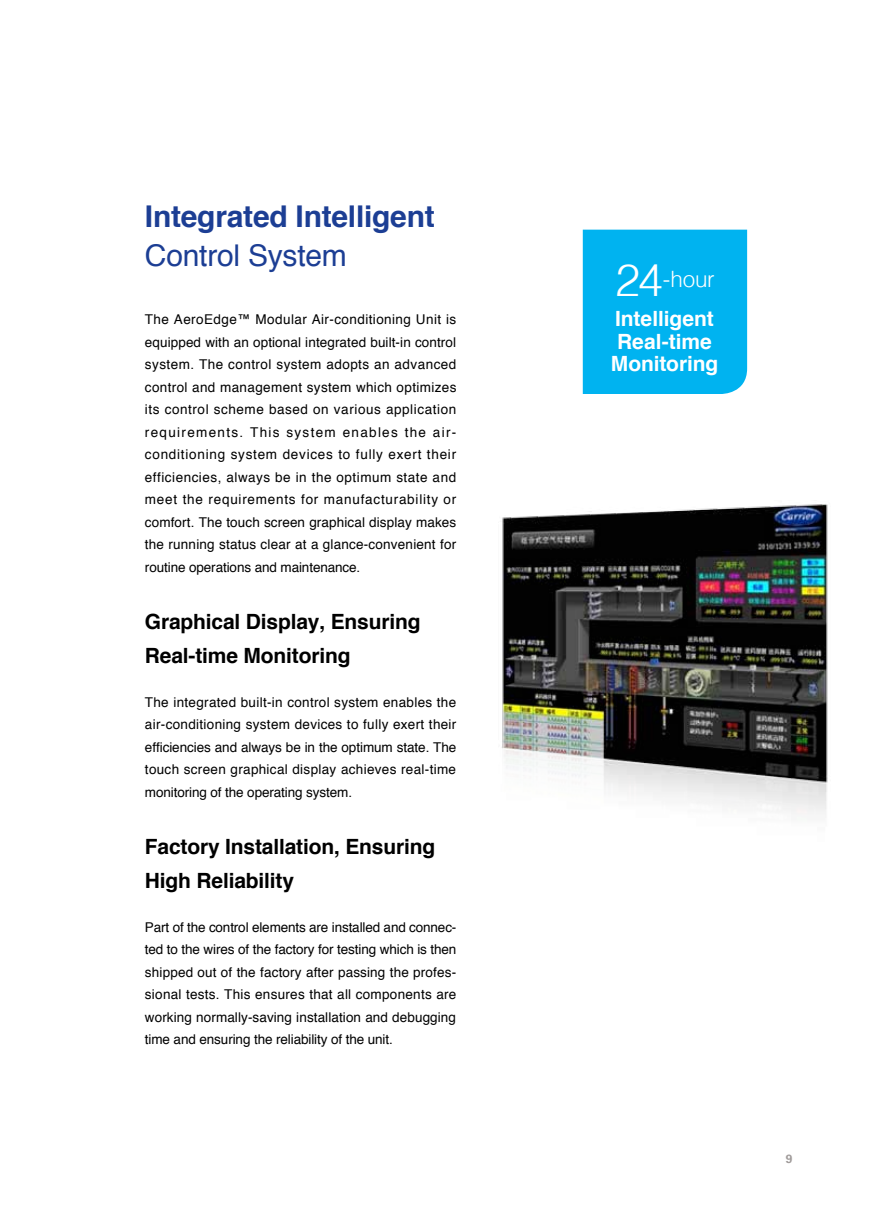
<style>
.page{position:relative;width:893px;height:1212px;background:#fff}
.page>*{position:absolute;margin:0;border:0;box-sizing:border-box;transform-origin:0 0}
.t1{font:700 30px "Helvetica";letter-spacing:-.01em;color:#1c3e94}
.t2{font:30px "Helvetica";letter-spacing:-.01em;color:#1c3e94}
.t3{font:300 22.5px "Helvetica";color:#fff}
.t4{font:700 21px/34.5px "Helvetica";letter-spacing:-.01em;color:#000}
.t5{font:700 21px/22.5px "Helvetica";letter-spacing:-.005em;color:#fff;text-align:center}
.t6{font:13.5px/22.5px "Helvetica";letter-spacing:-.01em;color:#000;text-align:justify}
.t7{font:12px "FZDHTJW GB1 0";color:#a19c9b}
.s1{font-size:45px}
</style>
<div class="page">
<img style="left:502px;top:504px;width:326px;height:311px">
<div style="left:583px;top:230px;width:164px;height:164px;background:#00b3f0"></div>
<h1 class="t1" style="left:145px;top:193px;width:291px">Integrated Intelligent</h1>
<h1 class="t2" style="left:145px;top:233px;width:203px">Control System</h1>
<p class="t6" style="left:145px;top:308px;width:313px">The AeroEdge™ Modular Air-conditioning Unit is equipped with an optional integrated built-in control system. The control system adopts an advanced control and management system which optimizes its control scheme based on various application requirements. This system enables the air&shy;conditioning system devices to fully exert their efficiencies, always be in the optimum state and meet the requirements for manufacturability or comfort. The touch screen graphical display makes the running status clear at a glance-convenient for routine operations and maintenance.</p>
<h3 class="t4" style="left:145px;top:604px;width:277px">Graphical Display, Ensuring<br>Real-time Monitoring</h3>
<p class="t6" style="left:145px;top:691px;width:313px">The integrated built-in control system enables the air-conditioning system devices to fully exert their efficiencies and always be in the optimum state. The touch screen graphical display achieves real-time monitoring of the operating system.</p>
<h3 class="t4" style="left:145px;top:829px;width:292px">Factory Installation, Ensuring<br>High Reliability</h3>
<p class="t6" style="left:145px;top:916px;width:313px">Part of the control elements are installed and connec&shy;ted to the wires of the factory for testing which is then shipped out of the factory after passing the profes&shy;sional tests. This ensures that all components are working normally-saving installation and debugging time and ensuring the reliability of the unit.</p>
<h2 class="t3" style="left:615px;top:260px;width:101px"><span class="s1">24</span>-hour</h2>
<h3 class="t5" style="left:611px;top:308px;width:109px">Intelligent<br>Real-time<br>Monitoring</h3>
<p class="t7" style="left:786px;top:1152px;width:8px">9</p>
</div>
